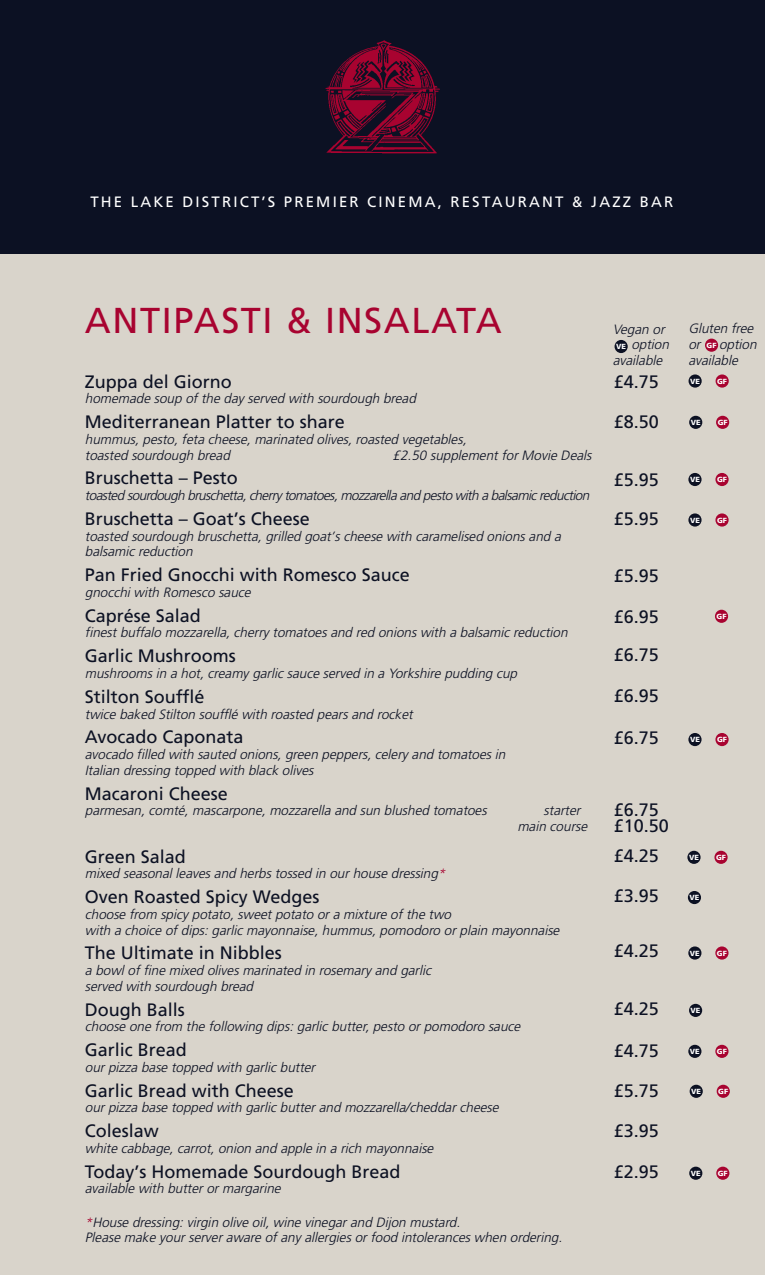
<style>
.page{position:relative;width:765px;height:1275px;background:#fff}
.page>*{position:absolute;margin:0;border:0;box-sizing:border-box;transform-origin:0 0}
.t1{font:36px "Frutiger LT";letter-spacing:.045em;color:#a80330}
.t2{font:18px/39px "Frutiger LT";color:#0c1123}
.t3{font:15px "Frutiger LT";letter-spacing:.145em;color:#fff}
.t4{font:italic 300 13.5px/15.8px "Frutiger LT";color:#0c1123}
.t5{font:900 7.35px "Frutiger LT";color:#fff}
.s1{color:#a80330}
</style>
<div class="page">
<div style="left:0;top:254px;width:764px;height:1020px;background:#d9d4cb"></div>
<hr style="left:764px;top:254px;width:1px;height:1020px;background:#d9d4cb">
<div style="left:0;top:0;width:764px;height:254px;background:#0c1123"></div>
<img style="left:325px;top:40px;width:115px;height:114px">
<hr style="left:764px;top:0;width:1px;height:254px;background:#0c1123">
<div style="left:704px;top:338px;width:13px;height:14px;background:#a80330;border-radius:50%"></div>
<div style="left:714px;top:609px;width:13px;height:14px;background:#a80330;border-radius:50%"></div>
<div style="left:614px;top:340px;width:13px;height:13px;background:#0c1123;border-radius:50%"></div>
<div style="left:715px;top:374px;width:13px;height:13px;background:#a80330;border-radius:50%"></div>
<div style="left:688px;top:374px;width:13px;height:13px;background:#0c1123;border-radius:50%"></div>
<div style="left:715px;top:416px;width:13px;height:13px;background:#a80330;border-radius:50%"></div>
<div style="left:688px;top:416px;width:13px;height:13px;background:#0c1123;border-radius:50%"></div>
<div style="left:715px;top:473px;width:13px;height:13px;background:#a80330;border-radius:50%"></div>
<div style="left:688px;top:473px;width:13px;height:13px;background:#0c1123;border-radius:50%"></div>
<div style="left:715px;top:513px;width:13px;height:13px;background:#a80330;border-radius:50%"></div>
<div style="left:688px;top:513px;width:13px;height:13px;background:#0c1123;border-radius:50%"></div>
<div style="left:715px;top:733px;width:13px;height:13px;background:#a80330;border-radius:50%"></div>
<div style="left:688px;top:733px;width:13px;height:13px;background:#0c1123;border-radius:50%"></div>
<div style="left:714px;top:850px;width:13px;height:13px;background:#a80330;border-radius:50%"></div>
<div style="left:687px;top:850px;width:13px;height:13px;background:#0c1123;border-radius:50%"></div>
<div style="left:687px;top:891px;width:13px;height:13px;background:#0c1123;border-radius:50%"></div>
<svg style="left:714px;top:946px;width:14px;height:13px"></svg>
<div style="left:687px;top:946px;width:14px;height:13px;background:#0c1123;border-radius:50%"></div>
<svg style="left:714px;top:1044px;width:14px;height:13px"></svg>
<svg style="left:687px;top:1044px;width:14px;height:13px"></svg>
<div style="left:716px;top:1084px;width:13px;height:13px;background:#a80330;border-radius:50%"></div>
<div style="left:689px;top:1084px;width:13px;height:13px;background:#0c1123;border-radius:50%"></div>
<svg style="left:715px;top:1166px;width:14px;height:13px"></svg>
<svg style="left:688px;top:1166px;width:14px;height:13px"></svg>
<svg style="left:688px;top:1003px;width:13px;height:13px"></svg>
<p class="t3" style="left:90px;top:195px;width:584px">THE LAKE DISTRICT’S PREMIER CINEMA, RESTAURANT &amp; JAZZ BAR</p>
<h1 class="t1" style="left:85px;top:306px;width:418px">ANTIPASTI &amp; INSALATA</h1>
<h2 class="t2" style="left:85px;top:363px;width:148px">Zuppa del Giorno</h2>
<p class="t4" style="left:85px;top:392px;width:335px">homemade soup of the day served with sourdough bread</p>
<h2 class="t2" style="left:85px;top:404px;width:261px">Mediterranean Platter to share</h2>
<p class="t4" style="left:85px;top:432px;width:385px">hummus, pesto, feta cheese, marinated olives, roasted vegetables, toasted sourdough bread</p>
<p class="t4" style="left:392px;top:448px;width:203px">£2.50 supplement for Movie Deals</p>
<h2 class="t2" style="left:85px;top:460px;width:154px">Bruschetta – Pesto</h2>
<p class="t4" style="left:85px;top:488px;width:508px">toasted sourdough bruschetta,cherry tomatoes,mozzarella and pesto with a balsamicreduction</p>
<h2 class="t2" style="left:85px;top:500px;width:226px">Bruschetta – Goat’s Cheese</h2>
<p class="t4" style="left:85px;top:529px;width:480px">toasted sourdough bruschetta, grilled goat’s cheese with caramelised onions and a balsamic reduction</p>
<h2 class="t2" style="left:85px;top:557px;width:326px">Pan Fried Gnocchi with Romesco Sauce</h2>
<p class="t4" style="left:85px;top:585px;width:170px">gnocchi with Romesco sauce</p>
<h2 class="t2" style="left:85px;top:597px;width:117px">Caprése Salad</h2>
<p class="t4" style="left:85px;top:626px;width:486px">finest buffalo mozzarella, cherry tomatoes and red onions with a balsamic reduction</p>
<h2 class="t2" style="left:85px;top:638px;width:152px">Garlic Mushrooms</h2>
<p class="t4" style="left:85px;top:666px;width:436px">mushrooms in a hot, creamy garlic sauce served in a Yorkshire pudding cup</p>
<h2 class="t2" style="left:85px;top:678px;width:121px">Stilton Soufflé</h2>
<p class="t4" style="left:85px;top:707px;width:332px">twice baked Stilton soufflé with roasted pears and rocket</p>
<h2 class="t2" style="left:85px;top:719px;width:160px">Avocado Caponata</h2>
<p class="t4" style="left:85px;top:747px;width:424px">avocado filled with sauted onions, green peppers, celery and tomatoes in<br>Italian dressing topped with black olives</p>
<h2 class="t2" style="left:85px;top:775px;width:144px">Macaroni Cheese</h2>
<p class="t4" style="left:85px;top:803px;width:406px">parmesan, comté, mascarpone, mozzarella and sun blushed tomatoes</p>
<p class="t4" style="left:517px;top:803px;width:74px;text-indent:26px">starter main course</p>
<h2 class="t2" style="left:85px;top:838px;width:102px">Green Salad</h2>
<p class="t4" style="left:85px;top:866px;width:364px">mixed seasonal leaves and herbs tossed in our house dressing<span class="s1">*</span></p>
<h2 class="t2" style="left:85px;top:878px;width:236px">Oven Roasted Spicy Wedges</h2>
<p class="t4" style="left:85px;top:907px;width:478px">choose from spicy potato, sweet potato or a mixture of the two<br>with a choice of dips: garlic mayonnaise, hummus, pomodoro or plain mayonnaise</p>
<h2 class="t2" style="left:85px;top:935px;width:198px">The Ultimate in Nibbles</h2>
<p class="t4" style="left:85px;top:963px;width:350px">a bowl of fine mixed olives marinated in rosemary and garlic served with sourdough bread</p>
<h2 class="t2" style="left:85px;top:991px;width:101px">Dough Balls</h2>
<p class="t4" style="left:85px;top:1019px;width:439px">choose one from the following dips: garlic butter, pesto or pomodoro sauce</p>
<h2 class="t2" style="left:85px;top:1031px;width:103px">Garlic Bread</h2>
<p class="t4" style="left:85px;top:1060px;width:234px">our pizza base topped with garlic butter</p>
<h2 class="t2" style="left:85px;top:1072px;width:210px">Garlic Bread with Cheese</h2>
<p class="t4" style="left:85px;top:1100px;width:418px">our pizza base topped with garlic butter and mozzarella/cheddar cheese</p>
<h2 class="t2" style="left:85px;top:1112px;width:75px">Coleslaw</h2>
<p class="t4" style="left:85px;top:1141px;width:352px">white cabbage, carrot, onion and apple in a rich mayonnaise</p>
<h2 class="t2" style="left:85px;top:1153px;width:317px">Today’s Homemade Sourdough Bread</h2>
<p class="t4" style="left:85px;top:1181px;width:200px">available with butter or margarine</p>
<p class="t4" style="left:85px;top:1214px;width:481px"><span class="s1">*</span>House dressing: virgin olive oil, wine vinegar and Dijon mustard.<br>Please make your server aware of any allergies or food intolerances when ordering.</p>
<p class="t4" style="left:612px;top:322px;width:56px">Vegan or</p>
<p class="t4" style="left:631px;top:338px;width:42px">option</p>
<p class="t4" style="left:612px;top:353px;width:54px">available</p>
<p class="t5" style="left:615px;top:344px;width:11px">VE</p>
<h2 class="t2" style="left:613px;top:363px;width:46px">£4.75</h2>
<h2 class="t2" style="left:613px;top:404px;width:46px">£8.50</h2>
<h2 class="t2" style="left:613px;top:461px;width:46px">£5.95 £5.95</h2>
<h2 class="t2" style="left:613px;top:557px;width:46px">£5.95</h2>
<h2 class="t2" style="left:613px;top:599px;width:46px;line-height:38.2px">£6.95 £6.75</h2>
<h2 class="t2" style="left:613px;top:677px;width:46px">£6.95</h2>
<h2 class="t2" style="left:613px;top:719px;width:46px">£6.75</h2>
<p class="t4" style="left:687px;top:322px;width:72px">Gluten free or option available</p>
<p class="t5" style="left:706px;top:342px;width:11px">GF</p>
<p class="t5" style="left:689px;top:378px;width:11px">VE</p>
<p class="t5" style="left:716px;top:378px;width:11px">GF</p>
<p class="t5" style="left:690px;top:420px;width:11px">VE</p>
<p class="t5" style="left:717px;top:420px;width:11px">GF</p>
<p class="t5" style="left:689px;top:477px;width:11px">VE</p>
<p class="t5" style="left:716px;top:477px;width:11px">GF</p>
<p class="t5" style="left:689px;top:517px;width:11px">VE</p>
<p class="t5" style="left:716px;top:517px;width:11px">GF</p>
<p class="t5" style="left:716px;top:613px;width:11px">GF</p>
<p class="t5" style="left:689px;top:737px;width:11px">VE</p>
<p class="t5" style="left:716px;top:737px;width:11px">GF</p>
<h2 class="t2" style="left:613px;top:803px;width:56px;line-height:15.8px">£6.75 £10.50</h2>
<h2 class="t2" style="left:613px;top:837px;width:46px">£4.25</h2>
<h2 class="t2" style="left:613px;top:877px;width:46px">£3.95</h2>
<h2 class="t2" style="left:613px;top:932px;width:46px">£4.25</h2>
<h2 class="t2" style="left:613px;top:990px;width:46px">£4.25</h2>
<h2 class="t2" style="left:613px;top:1032px;width:46px">£4.75</h2>
<h2 class="t2" style="left:613px;top:1073px;width:46px">£5.75</h2>
<h2 class="t2" style="left:613px;top:1112px;width:46px">£3.95</h2>
<h2 class="t2" style="left:613px;top:1154px;width:46px">£2.95</h2>
<p class="t5" style="left:688px;top:854px;width:11px">VE</p>
<p class="t5" style="left:715px;top:854px;width:11px">GF</p>
<p class="t5" style="left:689px;top:895px;width:11px">VE</p>
<p class="t5" style="left:689px;top:950px;width:11px">VE</p>
<p class="t5" style="left:716px;top:950px;width:11px">GF</p>
<p class="t5" style="left:690px;top:1007px;width:11px">VE</p>
<p class="t5" style="left:689px;top:1048px;width:11px">VE</p>
<p class="t5" style="left:716px;top:1048px;width:11px">GF</p>
<p class="t5" style="left:690px;top:1088px;width:11px">VE</p>
<p class="t5" style="left:717px;top:1088px;width:11px">GF</p>
<p class="t5" style="left:690px;top:1170px;width:11px">VE</p>
<p class="t5" style="left:717px;top:1170px;width:11px">GF</p>
</div>
